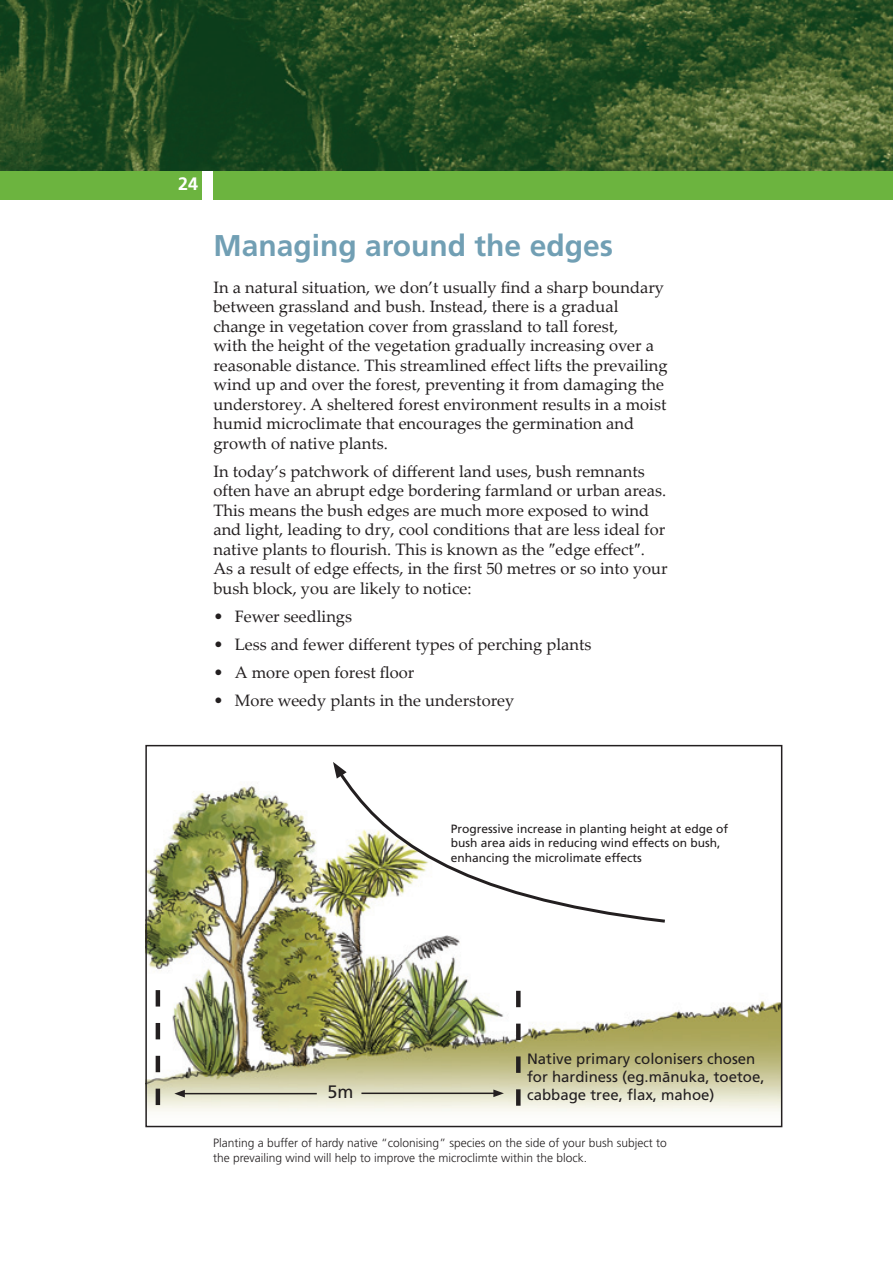
<style>
.page{position:relative;width:893px;height:1263px;background:#fff}
.page>*{position:absolute;margin:0;border:0;box-sizing:border-box;transform-origin:0 0}
._1_PAGE_HEADING{font:700 30px "Frutiger LT Std";color:#719fb4}
.t1{font:700 18px "Frutiger LT Std";color:#fff}
.t2{font:18px "Frutiger LT Std";color:#231f20}
._4_BODY_TEXT{font:16.5px/19.5px "Palatino Linotype";color:#231f20}
._5_BULLET_TEXT{font:16.5px "Palatino Linotype";color:#231f20}
.t3{font:15px/18px "Frutiger LT Std";color:#231f20}
._7_PHOTO_CAPTION{font:300 12px/15px "Frutiger LT Std";color:#231f20}
.t4{font:12px/14.4px "Frutiger LT Std";color:#231f20}
</style>
<div class="page">
<div style="left:0;top:170px;width:893px;height:30px;background:#6cb43f"></div>
<div style="left:202px;top:170px;width:11px;height:30px;background:#fff"></div>
<img style="left:0;top:0;width:893px;height:170px">
<img style="left:146px;top:744px;width:636px;height:384px">
<svg style="left:516px;top:991px;width:5px;height:115px"></svg>
<svg style="left:334px;top:766px;width:334px;height:158px"></svg>
<svg style="left:333px;top:762px;width:14px;height:16px"></svg>
<div style="left:145px;top:745px;width:637px;height:382px;border:2px solid #231f20"></div>
<hr style="left:183px;top:1093px;width:134px;height:1px;background:#231f20">
<svg style="left:174px;top:1090px;width:11px;height:7px"></svg>
<hr style="left:361px;top:1092px;width:135px;height:2px;background:#231f20">
<svg style="left:493px;top:1089px;width:11px;height:8px"></svg>
<svg style="left:156px;top:990px;width:4px;height:115px"></svg>
<p class="t1" style="left:178px;top:173px;width:22px">24</p>
<p class="_1_PAGE_HEADING" style="left:213px;top:228px;width:401px">Managing around the edges</p>
<p class="_4_BODY_TEXT" style="left:213px;top:277px;width:456px">In a natural situation, we don’t usually find a sharp boundary between grassland and bush. Instead, there is a gradual change in vegetation cover from grassland to tall forest,<br>with the height of the vegetation gradually increasing over a reasonable distance. This streamlined effect lifts the prevailing wind up and over the forest, preventing it from damaging the understorey. A sheltered forest environment results in a moist humid microclimate that encourages the germination and growth of native plants.</p>
<p class="_4_BODY_TEXT" style="left:213px;top:461px;width:456px">In today’s patchwork of different land uses, bush remnants often have an abrupt edge bordering farmland or urban areas.<br>This means the bush edges are much more exposed to wind and light, leading to dry, cool conditions that are less ideal for native plants to flourish. This is known as the ″edge effect″.<br>As a result of edge effects, in the first 50 metres or so into your bush block, you are likely to notice:</p>
<p class="_5_BULLET_TEXT" style="left:213px;top:605px;width:140px">• Fewer seedlings</p>
<p class="_5_BULLET_TEXT" style="left:213px;top:633px;width:379px">• Less and fewer different types of perching plants</p>
<p class="_5_BULLET_TEXT" style="left:213px;top:661px;width:202px">• A more open forest floor</p>
<p class="_5_BULLET_TEXT" style="left:213px;top:689px;width:302px">• More weedy plants in the understorey</p>
<p class="t4" style="left:451px;top:821px;width:279px">Progressive increase in planting height at edge of bush area aids in reducing wind effects on bush, enhancing the microlimate effects</p>
<p class="t3" style="left:527px;top:1050px;width:239px">Native primary colonisers chosen for hardiness (eg.mänuka, toetoe,</p>
<p class="t2" style="left:327px;top:1081px;width:28px">5m</p>
<p class="t3" style="left:527px;top:1086px;width:189px">cabbage tree, flax, mahoe)</p>
<p class="_7_PHOTO_CAPTION" style="left:213px;top:1136px;width:455px">Planting a buffer of hardy native “colonising” species on the side of your bush subject to the prevailing wind will help to improve the microclimte within the block.</p>
</div>
